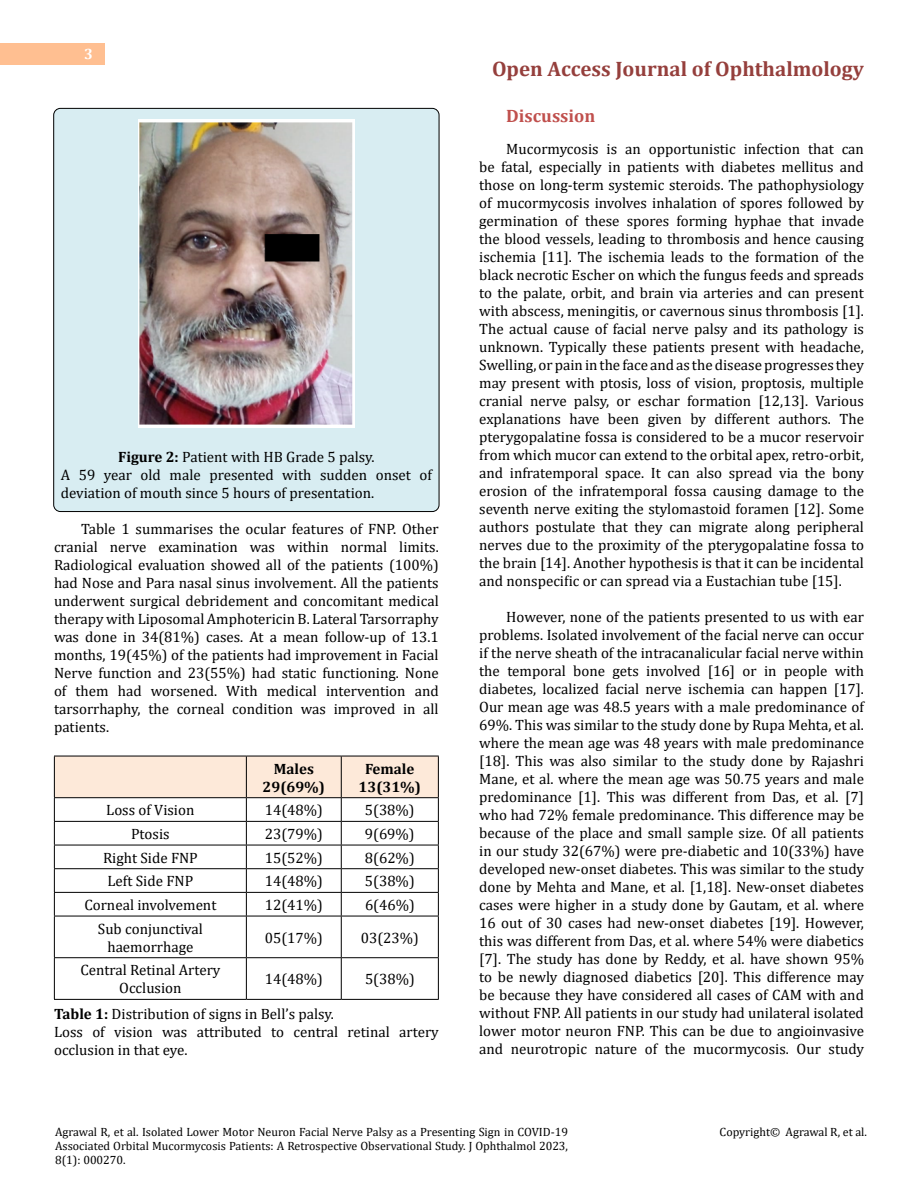
<style>
.page{position:relative;width:918px;height:1188px;background:#fff}
.page>*{position:absolute;margin:0;border:0;box-sizing:border-box;transform-origin:0 0}
.t1{font:700 21px "Cambria";color:#953f3c}
.t2{font:700 18px "Cambria";color:#c0504d}
.t3{font:15px/18px "Cambria";color:#000;text-align:justify}
.t4{font:700 15px/18px "Cambria";color:#000;text-align:center}
.t5{font:700 15px "Cambria";color:#fff}
.t6{font:12px/14.4px "Cambria";color:#000;text-align:justify}
.s1{font-weight:700}
</style>
<div class="page">
<div style="left:0;top:43px;width:105px;height:21px;background:#ffbf91"></div>
<div style="left:54px;top:108px;width:385px;height:404px;background:#d8edf2;border-radius:7px"></div>
<img style="left:138px;top:120px;width:216px;height:307px">
<hr style="left:54px;top:916px;width:1px;height:41px;background:#000">
<hr style="left:54px;top:958px;width:1px;height:41px;background:#000">
<hr style="left:54px;top:916px;width:192px;height:1px;background:#000">
<hr style="left:246px;top:916px;width:95px;height:1px;background:#000">
<hr style="left:341px;top:916px;width:98px;height:1px;background:#000">
<hr style="left:54px;top:957px;width:192px;height:1px;background:#000">
<hr style="left:246px;top:957px;width:95px;height:1px;background:#000">
<hr style="left:341px;top:957px;width:98px;height:1px;background:#000">
<hr style="left:54px;top:999px;width:192px;height:1px;background:#000">
<hr style="left:246px;top:999px;width:95px;height:1px;background:#000">
<hr style="left:341px;top:999px;width:98px;height:1px;background:#000">
<svg style="left:54px;top:756px;width:385px;height:160px"></svg>
<hr style="left:246px;top:916px;width:1px;height:41px;background:#000">
<hr style="left:341px;top:916px;width:1px;height:41px;background:#000">
<hr style="left:438px;top:916px;width:1px;height:41px;background:#000">
<hr style="left:246px;top:958px;width:1px;height:41px;background:#000">
<hr style="left:341px;top:958px;width:1px;height:41px;background:#000">
<hr style="left:438px;top:958px;width:1px;height:41px;background:#000">
<p class="t5" style="left:84px;top:44px;width:10px">3</p>
<p class="t3" style="left:61px;top:447px;width:373px;text-align:left;text-indent:57px"><span class="s1">Figure 2:</span> Patient with HB Grade 5 palsy.<br>A 59 year old male presented with sudden onset of deviation of mouth since 5 hours of presentation.</p>
<p class="t3" style="left:54px;top:519px;width:386px;text-indent:27px">Table 1 summarises the ocular features of FNP. Other cranial nerve examination was within normal limits.<br>Radiological evaluation showed all of the patients (100%) had Nose and Para nasal sinus involvement. All the patients underwent surgical debridement and concomitant medical therapy with Liposomal Amphotericin B. Lateral Tarsorraphy was done in 34(81%) cases. At a mean follow-up of 13.1 months, 19(45%) of the patients had improvement in Facial Nerve function and 23(55%) had static functioning. None of them had worsened. With medical intervention and tarsorrhaphy, the corneal condition was improved in all patients.</p>
<p class="t4" style="left:263px;top:759px;width:64px">Males<br>29(69%)</p>
<p class="t4" style="left:359px;top:759px;width:64px">Female<br>13(31%)</p>
<p class="t3" style="left:106px;top:801px;width:90px">Loss of Vision</p>
<p class="t3" style="left:265px;top:801px;width:60px">14(48%)</p>
<p class="t3" style="left:365px;top:801px;width:51px">5(38%)</p>
<p class="t3" style="left:131px;top:825px;width:40px">Ptosis</p>
<p class="t3" style="left:265px;top:825px;width:60px">23(79%)</p>
<p class="t3" style="left:365px;top:825px;width:51px">9(69%)</p>
<p class="t3" style="left:103px;top:849px;width:96px">Right Side FNP</p>
<p class="t3" style="left:265px;top:849px;width:60px">15(52%)</p>
<p class="t3" style="left:365px;top:849px;width:51px">8(62%)</p>
<p class="t3" style="left:108px;top:872px;width:87px">Left Side FNP</p>
<p class="t3" style="left:265px;top:872px;width:60px">14(48%)</p>
<p class="t3" style="left:365px;top:872px;width:51px">5(38%)</p>
<p class="t3" style="left:84px;top:896px;width:134px">Corneal involvement</p>
<p class="t3" style="left:265px;top:896px;width:60px">12(41%)</p>
<p class="t3" style="left:365px;top:896px;width:51px">6(46%)</p>
<p class="t3" style="left:98px;top:920px;width:107px;text-align:center">Sub conjunctival haemorrhage</p>
<p class="t3" style="left:265px;top:929px;width:60px">05(17%)</p>
<p class="t3" style="left:361px;top:929px;width:60px">03(23%)</p>
<p class="t3" style="left:80px;top:961px;width:142px;text-align:center">Central Retinal Artery<br>Occlusion</p>
<p class="t3" style="left:265px;top:970px;width:60px">14(48%)</p>
<p class="t3" style="left:365px;top:970px;width:51px">5(38%)</p>
<p class="t3" style="left:54px;top:1004px;width:386px;text-align:left"><span class="s1">Table 1:</span> Distribution of signs in Bell’s palsy.<br>Loss of vision was attributed to central retinal artery occlusion in that eye.</p>
<h1 class="t1" style="left:492px;top:54px;width:373px">Open Access Journal of Ophthalmology</h1>
<p class="t2" style="left:506px;top:103px;width:91px">Discussion</p>
<p class="t3" style="left:479px;top:139px;width:386px;text-indent:27px">Mucormycosis is an opportunistic infection that can be fatal, especially in patients with diabetes mellitus and those on long-term systemic steroids. The pathophysiology of mucormycosis involves inhalation of spores followed by germination of these spores forming hyphae that invade the blood vessels, leading to thrombosis and hence causing ischemia [11]. The ischemia leads to the formation of the black necrotic Escher on which the fungus feeds and spreads to the palate, orbit, and brain via arteries and can present with abscess, meningitis, or cavernous sinus thrombosis [1].<br>The actual cause of facial nerve palsy and its pathology is unknown. Typically these patients present with headache, Swelling, or pain in the face and as the disease progresses they may present with ptosis, loss of vision, proptosis, multiple cranial nerve palsy, or eschar formation [12,13]. Various explanations have been given by different authors. The pterygopalatine fossa is considered to be a mucor reservoir from which mucor can extend to the orbital apex, retro-orbit, and infratemporal space. It can also spread via the bony erosion of the infratemporal fossa causing damage to the seventh nerve exiting the stylomastoid foramen [12]. Some authors postulate that they can migrate along peripheral nerves due to the proximity of the pterygopalatine fossa to the brain [14]. Another hypothesis is that it can be incidental and nonspecific or can spread via a Eustachian tube [15].</p>
<p class="t3" style="left:479px;top:607px;width:386px;text-indent:27px">However, none of the patients presented to us with ear problems. Isolated involvement of the facial nerve can occur if the nerve sheath of the intracanalicular facial nerve within the temporal bone gets involved [16] or in people with diabetes, localized facial nerve ischemia can happen [17].<br>Our mean age was 48.5 years with a male predominance of 69%. This was similar to the study done by Rupa Mehta, et al. where the mean age was 48 years with male predominance [18]. This was also similar to the study done by Rajashri Mane, et al. where the mean age was 50.75 years and male predominance [1]. This was different from Das, et al. [7] who had 72% female predominance. This difference may be because of the place and small sample size. Of all patients in our study 32(67%) were pre-diabetic and 10(33%) have developed new-onset diabetes. This was similar to the study done by Mehta and Mane, et al. [1,18]. New-onset diabetes cases were higher in a study done by Gautam, et al. where 16 out of 30 cases had new-onset diabetes [19]. However, this was different from Das, et al. where 54% were diabetics [7]. The study has done by Reddy, et al. have shown 95% to be newly diagnosed diabetics [20]. This difference may be because they have considered all cases of CAM with and without FNP. All patients in our study had unilateral isolated lower motor neuron FNP. This can be due to angioinvasive and neurotropic nature of the mucormycosis. Our study</p>
<p class="t6" style="left:55px;top:1124px;width:515px">Agrawal R, et al. Isolated Lower Motor Neuron Facial Nerve Palsy as a Presenting Sign in COVID-19<br>Associated Orbital Mucormycosis Patients: A Retrospective Observational Study. J Ophthalmol 2023, 8(1): 000270.</p>
<p class="t6" style="left:720px;top:1124px;width:149px">Copyright© Agrawal R, et al.</p>
</div>
